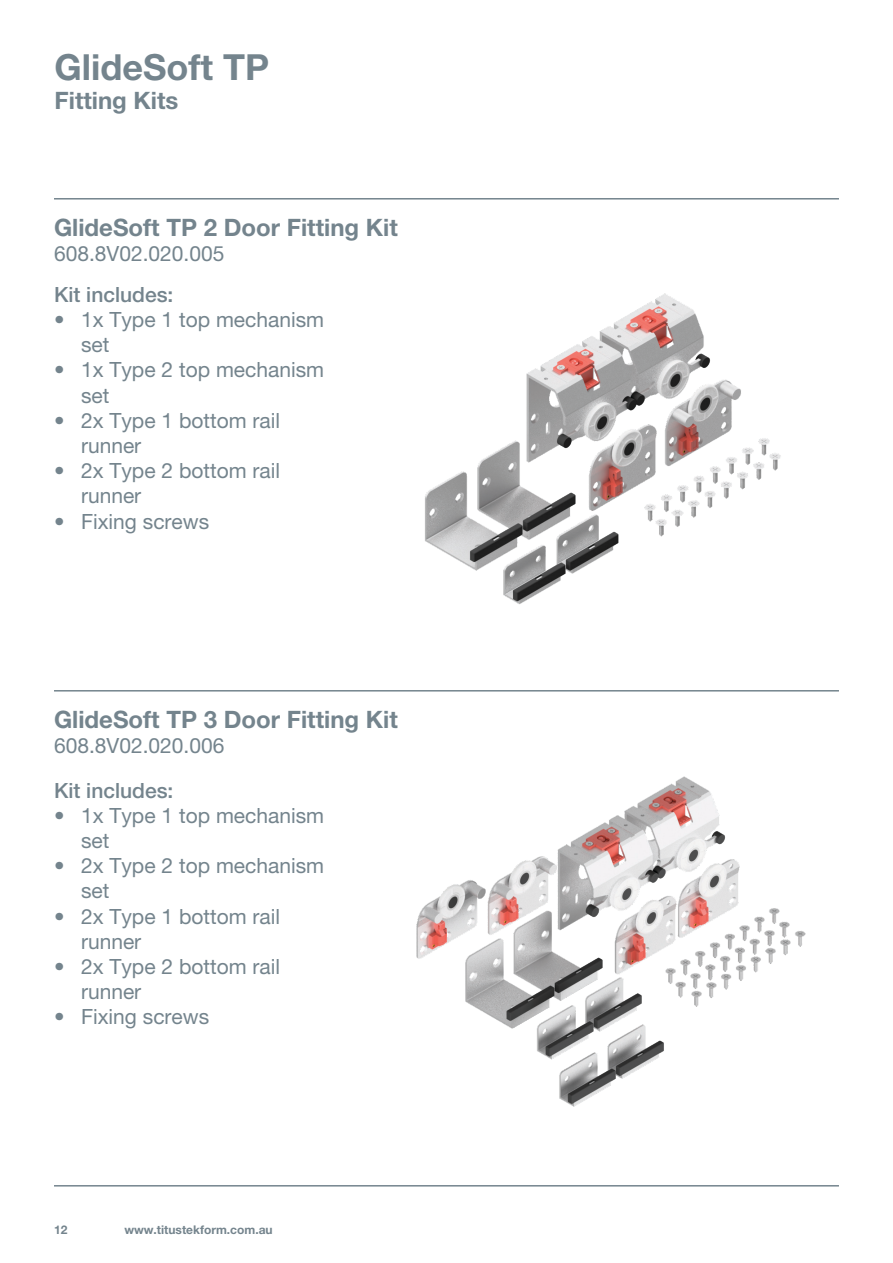
<style>
.page{position:relative;width:893px;height:1263px;background:#fff}
.page>*{position:absolute;margin:0;border:0;box-sizing:border-box;transform-origin:0 0}
.t1{font:700 36px "Helvetica Neue LT Pro";color:#74848d}
.t2{font:700 24px "Helvetica Neue LT Pro";color:#74848d}
.t3{font:21px/25.2px "Helvetica Neue LT Pro";color:#74848d}
.t4{font:500 21px "Helvetica Neue LT Pro";color:#74848d}
.t5{font:700 12px "Helvetica Neue LT Pro";color:#74848d}
</style>
<div class="page">
<hr style="left:54px;top:1185px;width:785px;height:1px;background:#74848d">
<hr style="left:54px;top:198px;width:785px;height:2px;background:#74848d">
<hr style="left:54px;top:690px;width:785px;height:1px;background:#74848d">
<img style="left:425px;top:293px;width:356px;height:311px">
<img style="left:416px;top:776px;width:390px;height:331px">
<p class="t1" style="left:55px;top:45px;width:216px">GlideSoft TP</p>
<p class="t2" style="left:55px;top:85px;width:125px">Fitting Kits</p>
<p class="t2" style="left:54px;top:213px;width:345px">GlideSoft TP 2 Door Fitting Kit</p>
<p class="t3" style="left:54px;top:241px;width:172px">608.8V02.020.005</p>
<p class="t4" style="left:54px;top:282px;width:121px">Kit includes:</p>
<p class="t3" style="left:81px;top:307px;width:245px;text-indent:-27px">• 1x Type 1 top mechanism set</p>
<p class="t3" style="left:81px;top:357px;width:245px;text-indent:-27px">• 1x Type 2 top mechanism set</p>
<p class="t3" style="left:81px;top:407px;width:201px;text-indent:-27px">• 2x Type 1 bottom rail runner</p>
<p class="t3" style="left:81px;top:458px;width:201px;text-indent:-27px">• 2x Type 2 bottom rail runner</p>
<p class="t3" style="left:54px;top:508px;width:157px">• Fixing screws</p>
<p class="t2" style="left:54px;top:704px;width:345px">GlideSoft TP 3 Door Fitting Kit</p>
<p class="t3" style="left:54px;top:732px;width:172px">608.8V02.020.006</p>
<p class="t4" style="left:54px;top:778px;width:121px">Kit includes:</p>
<p class="t3" style="left:81px;top:802px;width:245px;text-indent:-27px">• 1x Type 1 top mechanism set</p>
<p class="t3" style="left:81px;top:853px;width:245px;text-indent:-27px">• 2x Type 2 top mechanism set</p>
<p class="t3" style="left:81px;top:903px;width:201px;text-indent:-27px">• 2x Type 1 bottom rail runner</p>
<p class="t3" style="left:81px;top:954px;width:201px;text-indent:-27px">• 2x Type 2 bottom rail runner</p>
<p class="t3" style="left:54px;top:1004px;width:157px">• Fixing screws</p>
<p class="t5" style="left:54px;top:1222px;width:15px">12</p>
<p class="t5" style="left:124px;top:1222px;width:150px">www.titustekform.com.au</p>
</div>
